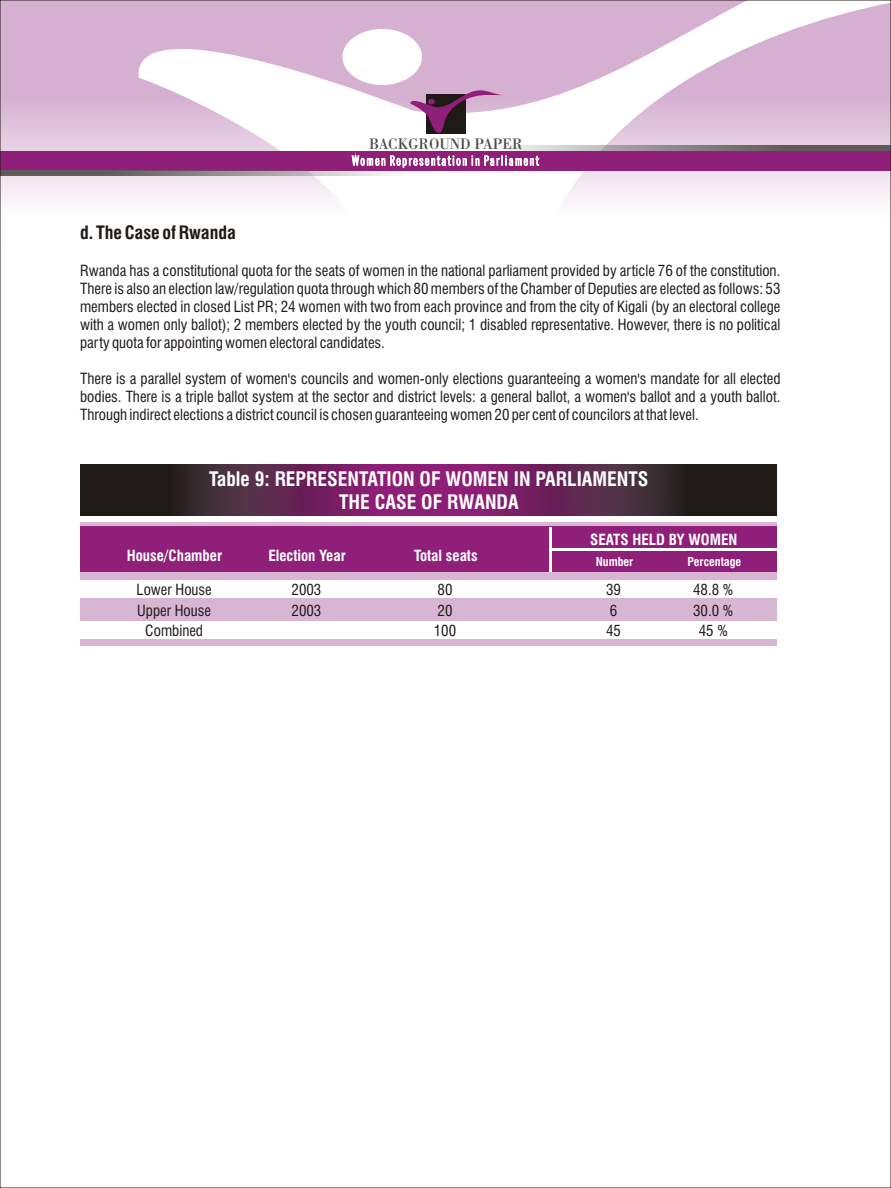
<style>
.page{position:relative;width:891px;height:1188px;background:#fff}
.page>*{position:absolute;margin:0;border:0;box-sizing:border-box;transform-origin:0 0}
.t1{font:700 19.5px/23.4px "Swis 721 Cn BT";color:#fff;text-align:center}
.t2{font:700 18px "Swis 721 Cn BT";color:#1f1a17}
.t3{font:15.75px "Bodoni BT";color:#4d4a47;scale:.93 1}
.t4{font:15px/20.4px "Swis 721 Cn BT";color:#1f1a17}
.t5{font:700 15px "Swis 721 Cn BT";color:#fff}
.t6{font:13.2px "News Goth X Cn BT";letter-spacing:.12em;color:#fff}
.t7{font:700 12px "Swis 721 Cn BT";color:#fff}
</style>
<div class="page">
<svg style="left:2px;top:2px;width:129px;height:199px;background:#dcbdd8"></svg>
<svg style="left:131px;top:2px;width:758px;height:199px"></svg>
<svg style="left:410px;top:89px;width:96px;height:53px"></svg>
<div style="left:0;top:151px;width:891px;height:19px;background:#8f1f78"></div>
<svg style="left:2px;top:170px;width:581px;height:5px"></svg>
<svg style="left:308px;top:146px;width:581px;height:5px"></svg>
<svg style="left:429px;top:464px;width:348px;height:52px;background:#542146"></svg>
<svg style="left:80px;top:464px;width:349px;height:52px;background:#532145"></svg>
<div style="left:80px;top:523px;width:697px;height:5px;background:#d9b5d4"></div>
<div style="left:80px;top:526px;width:697px;height:46px;background:#8f1f78"></div>
<div style="left:80px;top:573px;width:697px;height:73px;background:#d9b5d4"></div>
<div style="left:80px;top:581px;width:697px;height:17px;background:#fff"></div>
<div style="left:80px;top:622px;width:697px;height:17px;background:#fff"></div>
<hr style="left:549px;top:527px;width:3px;height:44px;background:#fff">
<hr style="left:550px;top:548px;width:226px;height:3px;background:#fff">
<p class="t3" style="left:369px;top:138px;width:167px">BACKGROUND PAPER</p>
<p class="t6" style="left:352px;top:155px;width:188px">Women Representation in Parliament</p>
<p class="t2" style="left:80px;top:226px;width:157px">d. The Case of Rwanda</p>
<p class="t4" style="left:80px;top:263px;width:702px;line-height:18px;text-align:justify">Rwanda has a constitutional quota for the seats of women in the national parliament provided by article 76 of the constitution.<br>There is also an election law/regulation quota through which 80 members of the Chamber of Deputies are elected as follows: 53 members elected in closed List PR; 24 women with two from each province and from the city of Kigali (by an electoral college with a women only ballot); 2 members elected by the youth council; 1 disabled representative. However, there is no political party quota for appointing women electoral candidates.</p>
<p class="t4" style="left:80px;top:371px;width:702px;line-height:18px;text-align:justify">There is a parallel system of women's councils and women-only elections guaranteeing a women's mandate for all elected bodies. There is a triple ballot system at the sector and district levels: a general ballot, a women's ballot and a youth ballot.<br>Through indirect elections a district council is chosen guaranteeing women 20 per cent of councilors at that level.</p>
<h1 class="t1" style="left:209px;top:469px;width:441px">Table 9: REPRESENTATION OF WOMEN IN PARLIAMENTS<br>THE CASE OF RWANDA</h1>
<p class="t5" style="left:127px;top:550px;width:97px">House/Chamber</p>
<p class="t4" style="left:137px;top:581px;width:77px;text-align:center">Lower House<br>Upper House<br>Combined</p>
<p class="t5" style="left:268px;top:550px;width:79px">Election Year</p>
<p class="t4" style="left:292px;top:581px;width:31px">2003<br>2003</p>
<p class="t5" style="left:414px;top:550px;width:65px">Total seats</p>
<p class="t4" style="left:434px;top:581px;width:24px">80<br>20<br>100</p>
<p class="t5" style="left:590px;top:533px;width:149px">SEATS HELD BY WOMEN</p>
<p class="t4" style="left:606px;top:581px;width:16px">39<br>6<br>45</p>
<p class="t4" style="left:693px;top:581px;width:42px;text-align:center">48.8 %<br>30.0 %<br>45 %</p>
<p class="t7" style="left:596px;top:557px;width:39px">Number</p>
<p class="t7" style="left:688px;top:557px;width:55px">Percentage</p>
</div>
